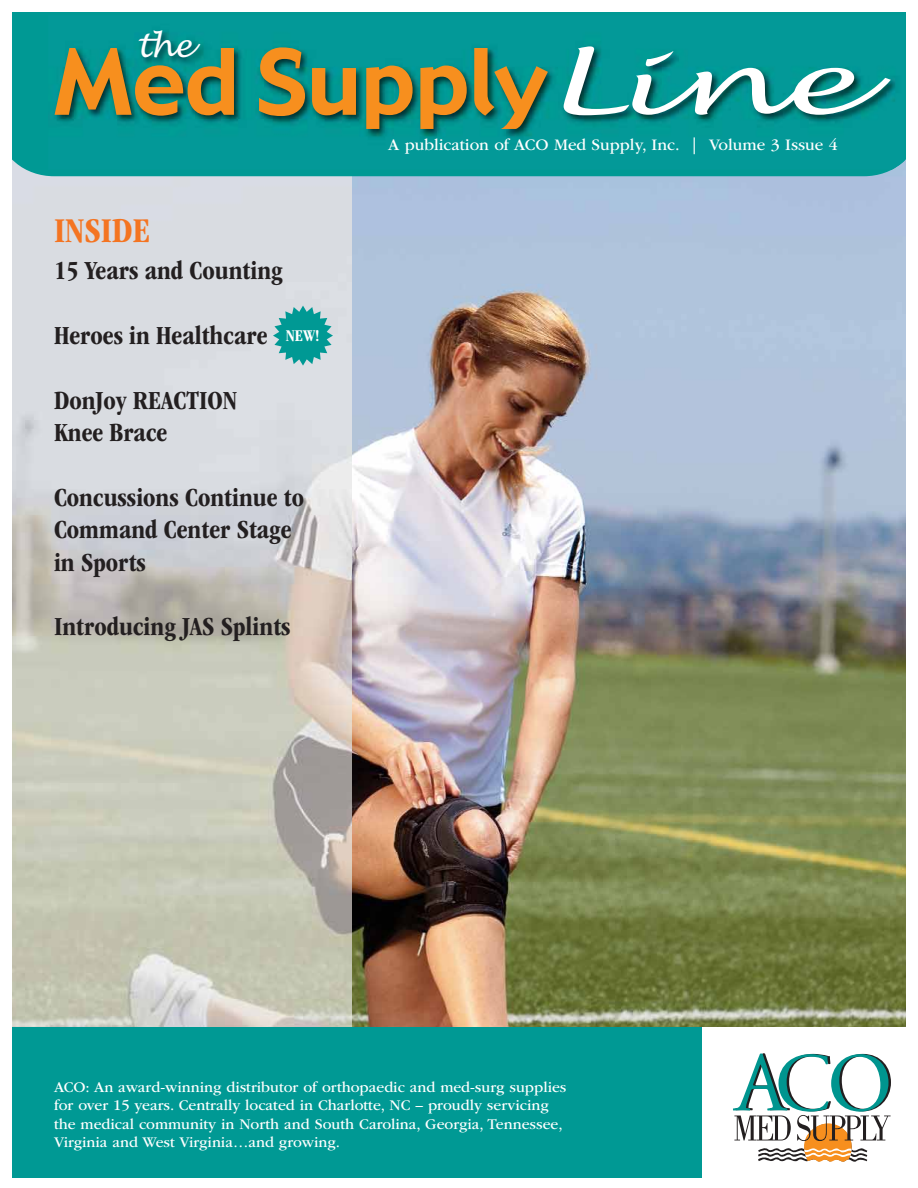
<style>
.page{position:relative;width:918px;height:1188px;background:#fff}
.page>*{position:absolute;margin:0;border:0;box-sizing:border-box;transform-origin:0 0}
.t1{font:89.1px "Gadget";color:#f78f1e}
.t2{font:700 condensed 36px "ITC Garamond Std";color:#f47421}
.t3{font:italic 31.35px "Lucida Handwriting";color:#fff}
.t4{font:700 condensed 27px/32.4px "ITC Garamond Std";color:#231f20}
.t5{font:700 condensed 17.1px "ITC Garamond Std";color:#fff}
.t6{font:16.8px "ITC Garamond Std";color:#fff}
.t7{font:15.45px/18.5px "ITC Garamond Std";color:#fff}
.s1{font-family:"Lucida Handwriting";font-style:italic;font-size:84.75px;color:#fff}
</style>
<div class="page">
<img style="left:351px;top:176px;width:555px;height:851px">
<img style="left:12px;top:176px;width:339px;height:851px">
<div style="left:12px;top:1027px;width:690px;height:151px;background:#009994"></div>
<div style="left:12px;top:12px;width:894px;height:164px;background:#009994"></div>
<img style="left:48px;top:15px;width:857px;height:155px">
<svg style="left:733px;top:1053px;width:158px;height:109px"></svg>
<svg style="left:273px;top:306px;width:60px;height:60px;background:#51b2b1"></svg>
<h3 class="t3" style="left:137px;top:27px;width:57px">the</h3>
<h1 class="t1" style="left:54px;top:32px;width:803px">Med Supply<span class="s1">Line</span></h1>
<h2 class="t2" style="left:54px;top:217px;width:97px">INSIDE</h2>
<h3 class="t4" style="left:54px;top:256px;width:230px">15 Years and Counting</h3>
<h3 class="t4" style="left:54px;top:321px;width:215px">Heroes in Healthcare</h3>
<p class="t5" style="left:286px;top:329px;width:35px">NEW!</p>
<h3 class="t4" style="left:54px;top:386px;width:185px">DonJoy REACTION<br>Knee Brace</h3>
<h3 class="t4" style="left:54px;top:483px;width:252px">Concussions Continue to<br>Command Center Stage in Sports</h3>
<h3 class="t4" style="left:54px;top:613px;width:238px">Introducing JAS Splints</h3>
<p class="t6" style="left:388px;top:139px;width:451px">A publication of ACO Med Supply, Inc. | Volume 3 Issue 4</p>
<p class="t7" style="left:54px;top:1079px;width:514px">ACO: An award-winning distributor of orthopaedic and med-surg supplies for over 15 years. Centrally located in Charlotte, NC – proudly servicing the medical community in North and South Carolina, Georgia, Tennessee, Virginia and West Virginia…and growing.</p>
</div>
